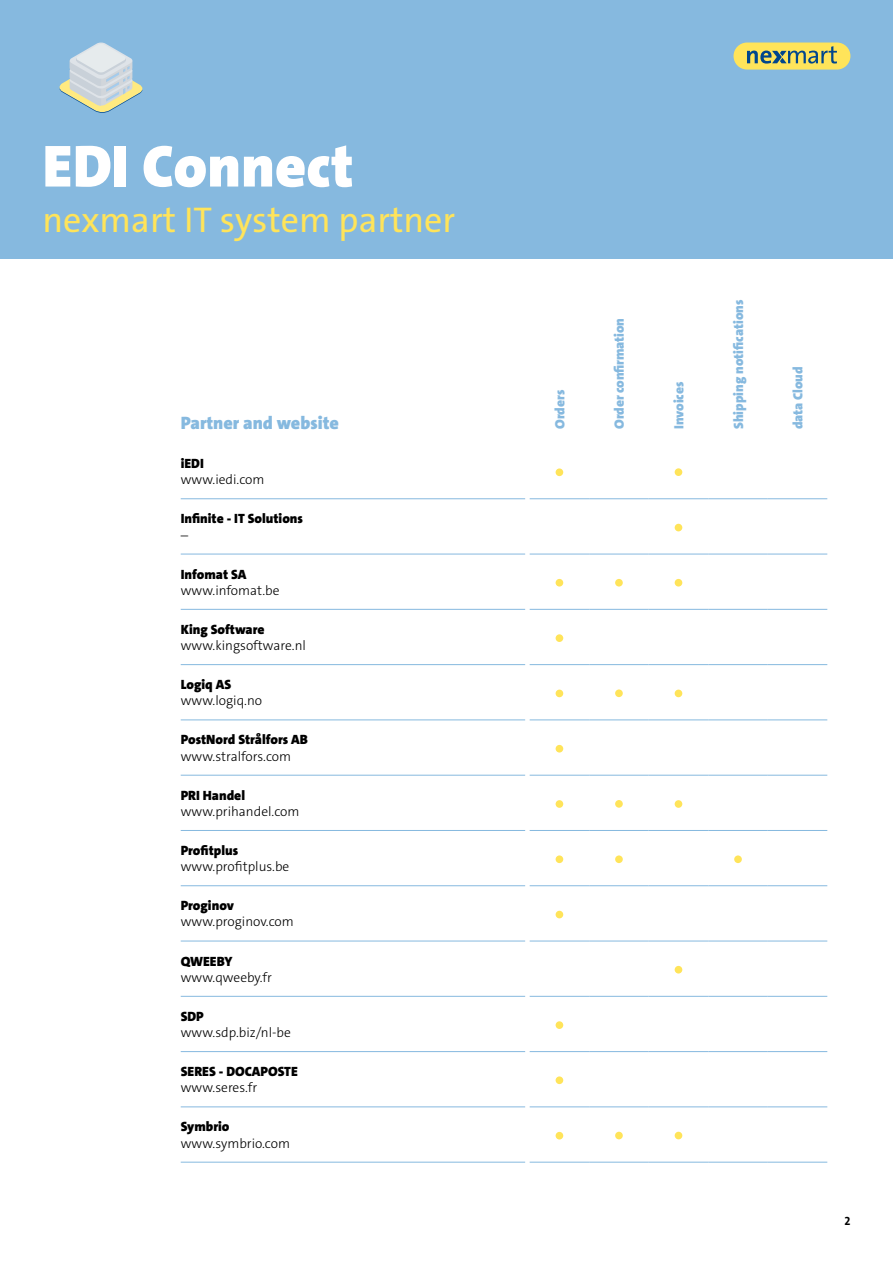
<style>
.page{position:relative;width:893px;height:1263px;background:#fff}
.page>*{position:absolute;margin:0;border:0;box-sizing:border-box;transform-origin:0 0}
.t1{font:900 60px "The Sans C4 s";color:#fff}
.t2{font:36px "The Sans C4 s";color:#ffe45a}
.t3{font:900 18px "The Sans C4 s";color:#86b9df}
.t4{font:300 13.5px/16.2px "The Sans C4 s";color:#000}
.t5{font:900 13.5px "The Sans C4 s";color:#000}
.t6{font:900 13.5px "The Sans C4 s";color:#86b9df}
.t7{font:700 12px "The Sans C4 s";color:#000}
.s1{font-weight:900}
</style>
<div class="page">
<div style="left:0;top:0;width:893px;height:259px;background:#86b9df"></div>
<svg style="left:733px;top:43px;width:117px;height:27px;background:#cbc56b"></svg>
<hr style="left:181px;top:498px;width:344px;height:1px;background:#86b9df">
<hr style="left:530px;top:498px;width:59px;height:1px;background:#86b9df">
<hr style="left:589px;top:498px;width:60px;height:1px;background:#86b9df">
<hr style="left:649px;top:498px;width:59px;height:1px;background:#86b9df">
<hr style="left:708px;top:498px;width:60px;height:1px;background:#86b9df">
<hr style="left:768px;top:498px;width:59px;height:1px;background:#86b9df">
<hr style="left:181px;top:554px;width:344px;height:1px;background:#86b9df">
<hr style="left:530px;top:554px;width:59px;height:1px;background:#86b9df">
<hr style="left:589px;top:554px;width:60px;height:1px;background:#86b9df">
<hr style="left:649px;top:554px;width:59px;height:1px;background:#86b9df">
<hr style="left:708px;top:554px;width:60px;height:1px;background:#86b9df">
<hr style="left:768px;top:554px;width:59px;height:1px;background:#86b9df">
<hr style="left:181px;top:609px;width:344px;height:1px;background:#86b9df">
<hr style="left:530px;top:609px;width:59px;height:1px;background:#86b9df">
<hr style="left:589px;top:609px;width:60px;height:1px;background:#86b9df">
<hr style="left:649px;top:609px;width:59px;height:1px;background:#86b9df">
<hr style="left:708px;top:609px;width:60px;height:1px;background:#86b9df">
<hr style="left:768px;top:609px;width:59px;height:1px;background:#86b9df">
<hr style="left:181px;top:664px;width:344px;height:1px;background:#86b9df">
<hr style="left:530px;top:664px;width:59px;height:1px;background:#86b9df">
<hr style="left:589px;top:664px;width:60px;height:1px;background:#86b9df">
<hr style="left:649px;top:664px;width:59px;height:1px;background:#86b9df">
<hr style="left:708px;top:664px;width:60px;height:1px;background:#86b9df">
<hr style="left:768px;top:664px;width:59px;height:1px;background:#86b9df">
<hr style="left:181px;top:719px;width:344px;height:1px;background:#86b9df">
<hr style="left:530px;top:719px;width:59px;height:1px;background:#86b9df">
<hr style="left:589px;top:719px;width:60px;height:1px;background:#86b9df">
<hr style="left:649px;top:719px;width:59px;height:1px;background:#86b9df">
<hr style="left:708px;top:719px;width:60px;height:1px;background:#86b9df">
<hr style="left:768px;top:719px;width:59px;height:1px;background:#86b9df">
<hr style="left:181px;top:775px;width:344px;height:1px;background:#86b9df">
<hr style="left:530px;top:775px;width:59px;height:1px;background:#86b9df">
<hr style="left:589px;top:775px;width:60px;height:1px;background:#86b9df">
<hr style="left:649px;top:775px;width:59px;height:1px;background:#86b9df">
<hr style="left:708px;top:775px;width:60px;height:1px;background:#86b9df">
<hr style="left:768px;top:775px;width:59px;height:1px;background:#86b9df">
<hr style="left:181px;top:885px;width:344px;height:1px;background:#86b9df">
<hr style="left:530px;top:885px;width:59px;height:1px;background:#86b9df">
<hr style="left:589px;top:885px;width:60px;height:1px;background:#86b9df">
<hr style="left:649px;top:885px;width:59px;height:1px;background:#86b9df">
<hr style="left:708px;top:885px;width:60px;height:1px;background:#86b9df">
<hr style="left:768px;top:885px;width:59px;height:1px;background:#86b9df">
<hr style="left:181px;top:941px;width:344px;height:1px;background:#86b9df">
<hr style="left:530px;top:941px;width:59px;height:1px;background:#86b9df">
<hr style="left:589px;top:941px;width:60px;height:1px;background:#86b9df">
<hr style="left:649px;top:941px;width:59px;height:1px;background:#86b9df">
<hr style="left:708px;top:941px;width:60px;height:1px;background:#86b9df">
<hr style="left:768px;top:941px;width:59px;height:1px;background:#86b9df">
<hr style="left:181px;top:996px;width:344px;height:1px;background:#86b9df">
<hr style="left:530px;top:996px;width:59px;height:1px;background:#86b9df">
<hr style="left:589px;top:996px;width:60px;height:1px;background:#86b9df">
<hr style="left:649px;top:996px;width:59px;height:1px;background:#86b9df">
<hr style="left:708px;top:996px;width:60px;height:1px;background:#86b9df">
<hr style="left:768px;top:996px;width:59px;height:1px;background:#86b9df">
<hr style="left:181px;top:1051px;width:344px;height:1px;background:#86b9df">
<hr style="left:530px;top:1051px;width:59px;height:1px;background:#86b9df">
<hr style="left:589px;top:1051px;width:60px;height:1px;background:#86b9df">
<hr style="left:649px;top:1051px;width:59px;height:1px;background:#86b9df">
<hr style="left:708px;top:1051px;width:60px;height:1px;background:#86b9df">
<hr style="left:768px;top:1051px;width:59px;height:1px;background:#86b9df">
<hr style="left:181px;top:1106px;width:344px;height:1px;background:#86b9df">
<hr style="left:530px;top:1106px;width:59px;height:1px;background:#86b9df">
<hr style="left:589px;top:1106px;width:60px;height:1px;background:#86b9df">
<hr style="left:649px;top:1106px;width:59px;height:1px;background:#86b9df">
<hr style="left:708px;top:1106px;width:60px;height:1px;background:#86b9df">
<hr style="left:768px;top:1106px;width:59px;height:1px;background:#86b9df">
<hr style="left:181px;top:1162px;width:344px;height:1px;background:#86b9df">
<hr style="left:530px;top:1162px;width:59px;height:1px;background:#86b9df">
<hr style="left:589px;top:1162px;width:60px;height:1px;background:#86b9df">
<hr style="left:649px;top:1162px;width:59px;height:1px;background:#86b9df">
<hr style="left:708px;top:1162px;width:60px;height:1px;background:#86b9df">
<hr style="left:768px;top:1162px;width:59px;height:1px;background:#86b9df">
<hr style="left:181px;top:830px;width:344px;height:1px;background:#86b9df">
<hr style="left:530px;top:830px;width:59px;height:1px;background:#86b9df">
<hr style="left:589px;top:830px;width:60px;height:1px;background:#86b9df">
<hr style="left:649px;top:830px;width:59px;height:1px;background:#86b9df">
<hr style="left:708px;top:830px;width:60px;height:1px;background:#86b9df">
<hr style="left:768px;top:830px;width:59px;height:1px;background:#86b9df">
<div style="left:556px;top:468px;width:7px;height:8px;background:#ffe45a;border-radius:50%"></div>
<div style="left:675px;top:468px;width:7px;height:8px;background:#ffe45a;border-radius:50%"></div>
<div style="left:675px;top:524px;width:7px;height:7px;background:#ffe45a;border-radius:50%"></div>
<div style="left:556px;top:579px;width:7px;height:7px;background:#ffe45a;border-radius:50%"></div>
<div style="left:615px;top:579px;width:8px;height:7px;background:#ffe45a;border-radius:50%"></div>
<div style="left:675px;top:579px;width:7px;height:7px;background:#ffe45a;border-radius:50%"></div>
<div style="left:556px;top:634px;width:7px;height:8px;background:#ffe45a;border-radius:50%"></div>
<div style="left:556px;top:690px;width:7px;height:7px;background:#ffe45a;border-radius:50%"></div>
<div style="left:615px;top:689px;width:8px;height:8px;background:#ffe45a;border-radius:50%"></div>
<div style="left:675px;top:690px;width:7px;height:7px;background:#ffe45a;border-radius:50%"></div>
<div style="left:556px;top:745px;width:7px;height:7px;background:#ffe45a;border-radius:50%"></div>
<div style="left:556px;top:800px;width:7px;height:8px;background:#ffe45a;border-radius:50%"></div>
<div style="left:615px;top:800px;width:8px;height:8px;background:#ffe45a;border-radius:50%"></div>
<div style="left:675px;top:800px;width:7px;height:8px;background:#ffe45a;border-radius:50%"></div>
<div style="left:556px;top:855px;width:7px;height:8px;background:#ffe45a;border-radius:50%"></div>
<div style="left:615px;top:855px;width:8px;height:8px;background:#ffe45a;border-radius:50%"></div>
<div style="left:734px;top:855px;width:8px;height:8px;background:#ffe45a;border-radius:50%"></div>
<div style="left:556px;top:911px;width:7px;height:7px;background:#ffe45a;border-radius:50%"></div>
<div style="left:675px;top:966px;width:7px;height:7px;background:#ffe45a;border-radius:50%"></div>
<div style="left:556px;top:1021px;width:7px;height:8px;background:#ffe45a;border-radius:50%"></div>
<div style="left:556px;top:1076px;width:7px;height:8px;background:#ffe45a;border-radius:50%"></div>
<div style="left:556px;top:1132px;width:7px;height:7px;background:#ffe45a;border-radius:50%"></div>
<div style="left:615px;top:1132px;width:8px;height:7px;background:#ffe45a;border-radius:50%"></div>
<div style="left:675px;top:1132px;width:7px;height:7px;background:#ffe45a;border-radius:50%"></div>
<svg style="left:59px;top:42px;width:84px;height:71px"></svg>
<p class="t1" style="left:43px;top:128px;width:313px">EDI Connect</p>
<p class="t2" style="left:43px;top:196px;width:414px">nexmart IT system partner</p>
<p class="t3" style="left:181px;top:411px;width:160px">Partner and website</p>
<p class="t5" style="left:181px;top:455px;width:25px">iEDI</p>
<p class="t4" style="left:181px;top:472px;width:85px">www.iedi.com</p>
<p class="t5" style="left:181px;top:510px;width:124px">Infinite - IT Solutions</p>
<p class="t4" style="left:181px;top:527px;width:9px">–</p>
<p class="t5" style="left:181px;top:565px;width:67px">Infomat SA</p>
<p class="t4" style="left:181px;top:582px;width:100px">www.infomat.be</p>
<p class="t5" style="left:181px;top:621px;width:85px">King Software</p>
<p class="t4" style="left:181px;top:637px;width:127px">www.kingsoftware.nl</p>
<p class="t5" style="left:181px;top:676px;width:52px">Logiq AS</p>
<p class="t4" style="left:181px;top:693px;width:83px">www.logiq.no</p>
<p class="t5" style="left:181px;top:731px;width:129px">PostNord Strålfors AB</p>
<p class="t4" style="left:181px;top:748px;width:112px">www.stralfors.com</p>
<p class="t5" style="left:181px;top:786px;width:66px">PRI Handel</p>
<p class="t4" style="left:181px;top:803px;width:120px">www.prihandel.com</p>
<p class="t5" style="left:181px;top:842px;width:59px">Profitplus</p>
<p class="t4" style="left:181px;top:859px;width:110px">www.profitplus.be</p>
<p class="t5" style="left:181px;top:897px;width:55px">Proginov</p>
<p class="t4" style="left:181px;top:914px;width:115px">www.proginov.com</p>
<p class="t4" style="left:181px;top:953px;width:93px"><span class="s1">QWEEBY </span>www.qweeby.fr</p>
<p class="t5" style="left:181px;top:1007px;width:25px">SDP</p>
<p class="t4" style="left:181px;top:1024px;width:112px">www.sdp.biz/nl-be</p>
<p class="t5" style="left:181px;top:1063px;width:119px">SERES - DOCAPOSTE</p>
<p class="t4" style="left:181px;top:1080px;width:78px">www.seres.fr</p>
<p class="t5" style="left:181px;top:1118px;width:50px">Symbrio</p>
<p class="t4" style="left:181px;top:1135px;width:111px">www.symbrio.com</p>
<p class="t6" style="left:551px;top:429px;width:41px;rotate:-90deg">Orders</p>
<p class="t6" style="left:611px;top:429px;width:112px;rotate:-90deg">Order confirmation</p>
<p class="t6" style="left:670px;top:429px;width:49px;rotate:-90deg">Invoices</p>
<p class="t6" style="left:730px;top:429px;width:131px;rotate:-90deg">Shipping notifications</p>
<p class="t6" style="left:789px;top:429px;width:64px;rotate:-90deg">data Cloud</p>
<p class="t7" style="left:844px;top:1213px;width:7px">2</p>
</div>
